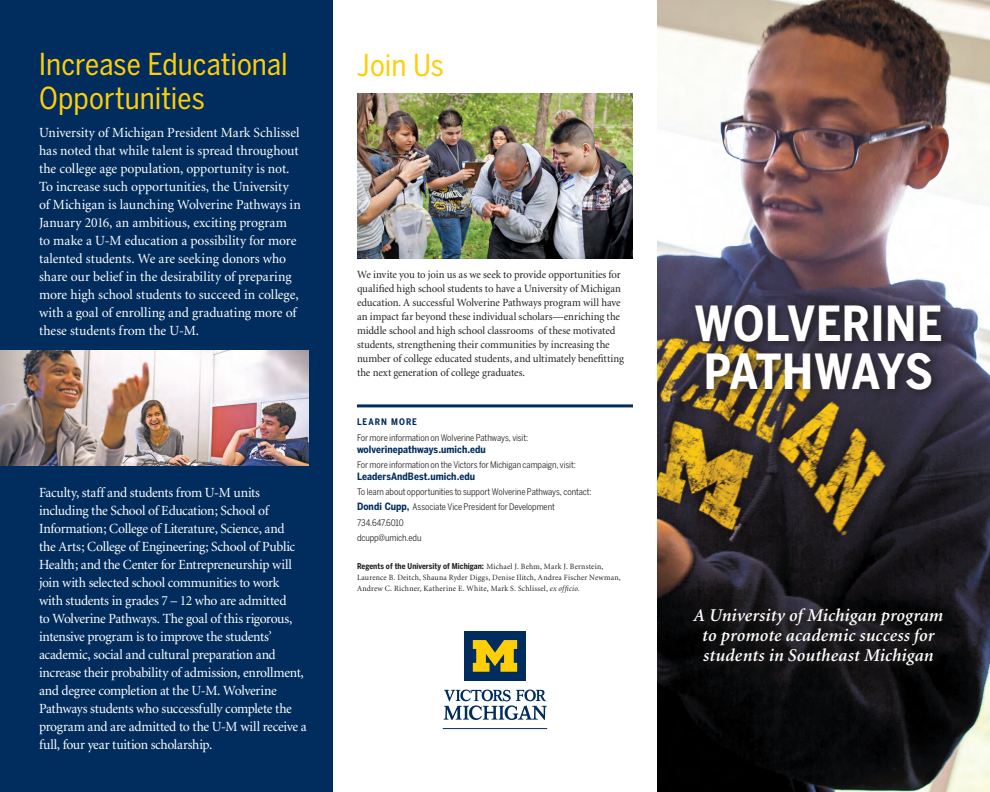
<style>
.page{position:relative;width:990px;height:792px;background:#fff}
.page>*{position:absolute;margin:0;border:0;box-sizing:border-box;transform-origin:0 0}
.t1{font:700 48px/48px "Benton Sans Cond";letter-spacing:.005em;color:#fff}
.t2{font:30px/34px "Benton Sans Cond";color:#fece08}
.t3{font:italic 600 18px/20px "Minion";letter-spacing:.01em;color:#fff;text-align:center}
.t4{font:14px/18px "Minion";letter-spacing:-.015em;color:#fff}
.t5{font:11px/14px "Minion";letter-spacing:-.01em;color:#231f20}
.t6{font:700 10px "Benton Sans Cond";letter-spacing:.005em;color:#002d5e}
.t7{font:9px/15.3px "Benton Sans Cond";letter-spacing:-.01em;color:#231f20}
.t8{font:700 9px "Benton Sans Cond";letter-spacing:.11em;color:#002d5e}
.t9{font:8px/11px "Minion";letter-spacing:.025em;color:#231f20}
.t10{font:700 8px "Benton Sans Cond";color:#231f20}
.s1{font-weight:700;font-size:10px;color:#002d5e}
.s2{font-family:"Minion";font-weight:400}
.s3{font-style:italic}
</style>
<div class="page">
<img style="left:657px;top:0;width:333px;height:792px">
<div style="left:0;top:0;width:333px;height:792px;background:#002d5e"></div>
<div style="left:464px;top:631px;width:62px;height:50px;background:#002d5e"></div>
<svg style="left:473px;top:640px;width:44px;height:32px"></svg>
<svg style="left:444px;top:690px;width:103px;height:30px"></svg>
<hr style="left:443px;top:728px;width:104px;height:1px;background:#002d5e">
<svg style="left:689px;top:299px;width:265px;height:377px;background:#372f27"></svg>
<hr style="left:357px;top:404px;width:276px;height:3px;background:#002d5e">
<img style="left:0;top:351px;width:309px;height:115px">
<img style="left:357px;top:94px;width:276px;height:165px">
<h2 class="t2" style="left:39px;top:47px;width:250px">Increase Educational<br>Opportunities</h2>
<h2 class="t2" style="left:357px;top:47px;width:88px">Join Us</h2>
<p class="t4" style="left:39px;top:124px;width:263px">University of Michigan President Mark Schlissel has noted that while talent is spread throughout the college age population, opportunity is not.<br>To increase such opportunities, the University of Michigan is launching Wolverine Pathways in January 2016, an ambitious, exciting program to make a U-M education a possibility for more talented students. We are seeking donors who share our belief in the desirability of preparing more high school students to succeed in college, with a goal of enrolling and graduating more of these students from the U-M.</p>
<p class="t4" style="left:39px;top:484px;width:269px">Faculty, staff and students from U-M units including the School of Education; School of Information; College of Literature, Science, and<br>the Arts; College of Engineering; School of Public Health; and the Center for Entrepreneurship will join with selected school communities to work with students in grades 7 – 12 who are admitted<br>to Wolverine Pathways. The goal of this rigorous, intensive program is to improve the students’ academic, social and cultural preparation and increase their probability of admission, enrollment, and degree completion at the U-M. Wolverine Pathways students who successfully complete the program and are admitted to the U-M will receive a full, four year tuition scholarship.</p>
<p class="t5" style="left:357px;top:268px;width:268px">We invite you to join us as we seek to provide opportunities for qualified high school students to have a University of Michigan education. A successful Wolverine Pathways program will have an impact far beyond these individual scholars—enriching the middle school and high school classrooms of these motivated students, strengthening their communities by increasing the number of college educated students, and ultimately benefitting the next generation of college graduates.</p>
<p class="t8" style="left:357px;top:417px;width:62px">LEARN MORE</p>
<p class="t7" style="left:357px;top:430px;width:173px">For more information on Wolverine Pathways, visit:</p>
<p class="t6" style="left:357px;top:443px;width:130px">wolverinepathways.umich.edu</p>
<p class="t7" style="left:357px;top:457px;width:220px">For more information on the Victors for Michigan campaign, visit:</p>
<p class="t6" style="left:357px;top:470px;width:120px">LeadersAndBest.umich.edu</p>
<p class="t7" style="left:357px;top:484px;width:236px">To learn about opportunities to support Wolverine Pathways, contact:<br><span class="s1">Dondi Cupp,</span> Associate Vice President for Development 734.647.6010<br>dcupp@umich.edu</p>
<p class="t10" style="left:357px;top:562px;width:248px">Regents of the University of Michigan: <span class="s2">Michael J. Behm, Mark J. Bernstein,</span></p>
<p class="t9" style="left:357px;top:573px;width:265px">Laurence B. Deitch, Shauna Ryder Diggs, Denise Ilitch, Andrea Fischer Newman,<br>Andrew C. Richner, Katherine E. White, Mark S. Schlissel, <span class="s3">ex officio.</span></p>
<h1 class="t1" style="left:694px;top:299px;width:249px">WOLVERINE<br>PATHWAYS</h1>
<p class="t3" style="left:693px;top:606px;width:251px">A University of Michigan program to promote academic success for students in Southeast Michigan</p>
</div>
